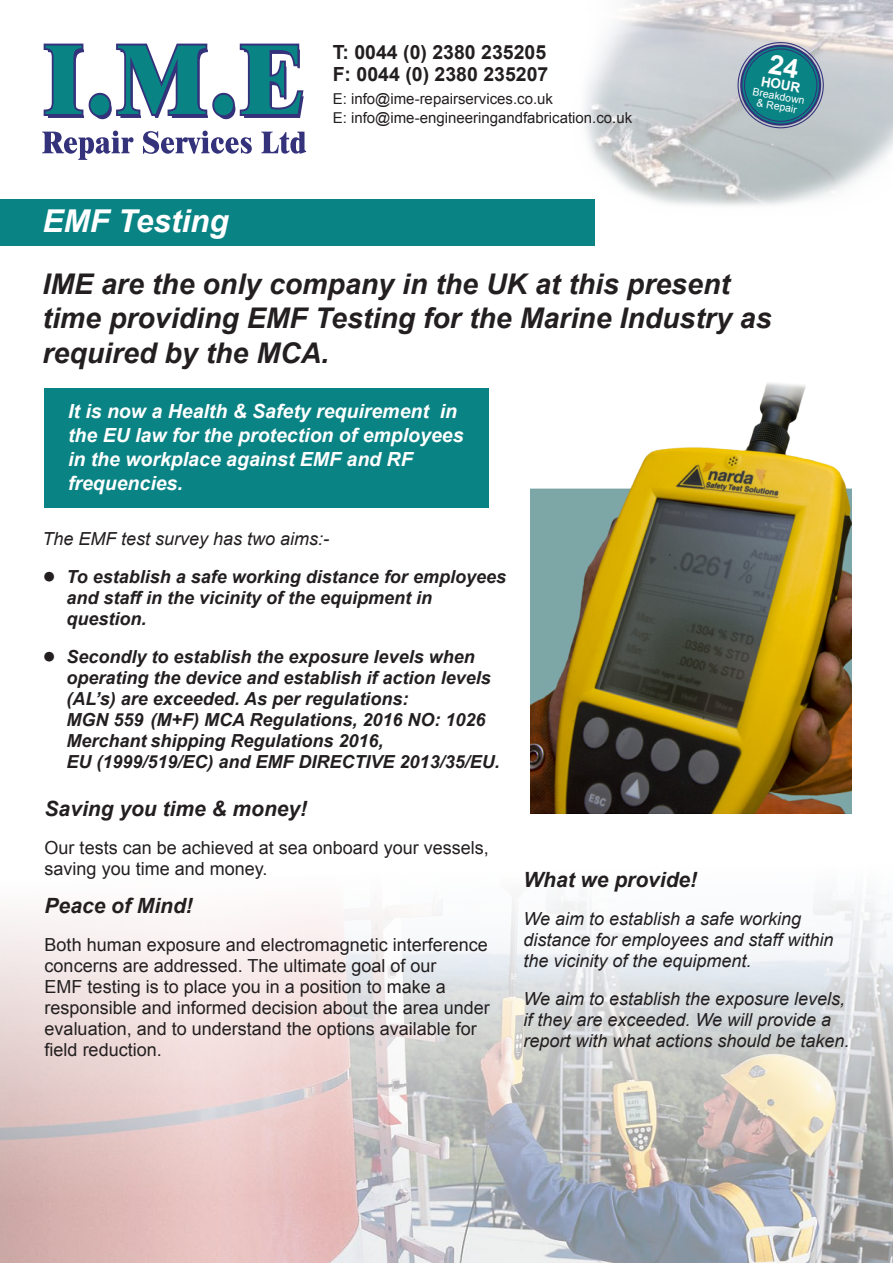
<style>
.page{position:relative;width:893px;height:1263px;background:#fff}
.page>*{position:absolute;margin:0;border:0;box-sizing:border-box;transform-origin:0 0}
.t1{font:italic 700 31.5px "Arial";color:#fff}
.t2{font:italic 700 28.5px/34.5px "Arial";color:#231f20}
.t3{font:italic 700 21px "Arial";color:#231f20}
.t4{font:italic 700 19.5px/24px "Arial";color:#fff}
.t5{font:700 19.5px "Arial";color:#231f20}
.t6{font:italic 700 18px/21px "Arial";color:#231f20}
.t7{font:18px/21px "Arial";color:#231f20}
.t8{font:italic 18px/21px "Arial";color:#231f20}
.t9{font:15px "Arial";color:#231f20}
.t10{font:700 13.5px "Arial";color:#fff}
.t11{font:10.5px "Arial";color:#fff}
.s1{font-style:normal;font-size:22.5px}
</style>
<div class="page">
<img style="left:0;top:894px;width:893px;height:369px">
<img style="left:560px;top:0;width:333px;height:246px">
<svg style="left:42px;top:131px;width:92px;height:29px"></svg>
<svg style="left:143px;top:131px;width:109px;height:23px"></svg>
<svg style="left:261px;top:132px;width:45px;height:22px"></svg>
<svg style="left:44px;top:44px;width:260px;height:75px"></svg>
<div style="left:0;top:199px;width:595px;height:46px;background:#0a8384"></div>
<img style="left:530px;top:382px;width:321px;height:432px">
<div style="left:44px;top:389px;width:445px;height:119px;background:#0a8384"></div>
<div style="left:741px;top:46px;width:79px;height:79px;background:#0a8384;border-radius:50%"></div>
<div style="left:740px;top:45px;width:81px;height:81px;border:2px solid #33327b;border-radius:50%"></div>
<div style="left:744px;top:48px;width:73px;height:74px;border:1px solid #33327b;border-radius:50%"></div>
<p class="t1" style="left:43px;top:200px;width:188px">EMF Testing</p>
<p class="t5" style="left:333px;top:39px;width:215px">T: 0044 (0) 2380 235205</p>
<p class="t5" style="left:333px;top:62px;width:217px">F: 0044 (0) 2380 235207</p>
<p class="t9" style="left:333px;top:89px;width:222px">E: info@ime-repairservices.co.uk</p>
<p class="t9" style="left:333px;top:108px;width:301px">E: info@ime-engineeringandfabrication.co.uk</p>
<p class="t10" style="left:763px;top:72px;width:41px;rotate:10deg">HOUR</p>
<p class="t11" style="left:754px;top:85px;width:54px;rotate:10deg">Breakdown</p>
<p class="t11" style="left:758px;top:96px;width:42px;rotate:10deg">&amp; Repair</p>
<p class="t2" style="left:43px;top:268px;width:730px">IME are the only company in the UK at this present time providing EMF Testing for the Marine Industry as required by the MCA.</p>
<p class="t4" style="left:68px;top:400px;width:397px">It is now a Health &amp; Safety requirement in the EU law for the protection of employees in the workplace against EMF and RF frequencies.</p>
<p class="t8" style="left:43px;top:528px;width:288px">The EMF test survey has two aims:-</p>
<p class="t6" style="left:67px;top:567px;width:441px;text-indent:-24px"><span class="s1">●</span> To establish a safe working distance for employees and staff in the vicinity of the equipment in question.</p>
<p class="t6" style="left:67px;top:647px;width:435px;text-indent:-24px"><span class="s1">●</span> Secondly to establish the exposure levels when operating the device and establish if action levels (AL’s) are exceeded. As per regulations:<br>MGN 559 (M+F) MCA Regulations, 2016 NO: 1026<br>Merchant shipping Regulations 2016,<br>EU (1999/519/EC) and EMF DIRECTIVE 2013/35/EU.</p>
<p class="t3" style="left:45px;top:795px;width:264px">Saving you time &amp; money!</p>
<p class="t7" style="left:45px;top:837px;width:446px">Our tests can be achieved at sea onboard your vessels, saving you time and money.</p>
<p class="t3" style="left:45px;top:892px;width:150px">Peace of Mind!</p>
<p class="t7" style="left:45px;top:934px;width:447px">Both human exposure and electromagnetic interference concerns are addressed. The ultimate goal of our<br>EMF testing is to place you in a position to make a responsible and informed decision about the area under evaluation, and to understand the options available for field reduction.</p>
<p class="t3" style="left:523px;top:866px;width:175px">What we provide!</p>
<p class="t8" style="left:523px;top:908px;width:312px">We aim to establish a safe working distance for employees and staff within the vicinity of the equipment.</p>
<p class="t8" style="left:523px;top:988px;width:328px">We aim to establish the exposure levels, if they are exceeded. We will provide a report with what actions should be taken.</p>
</div>
